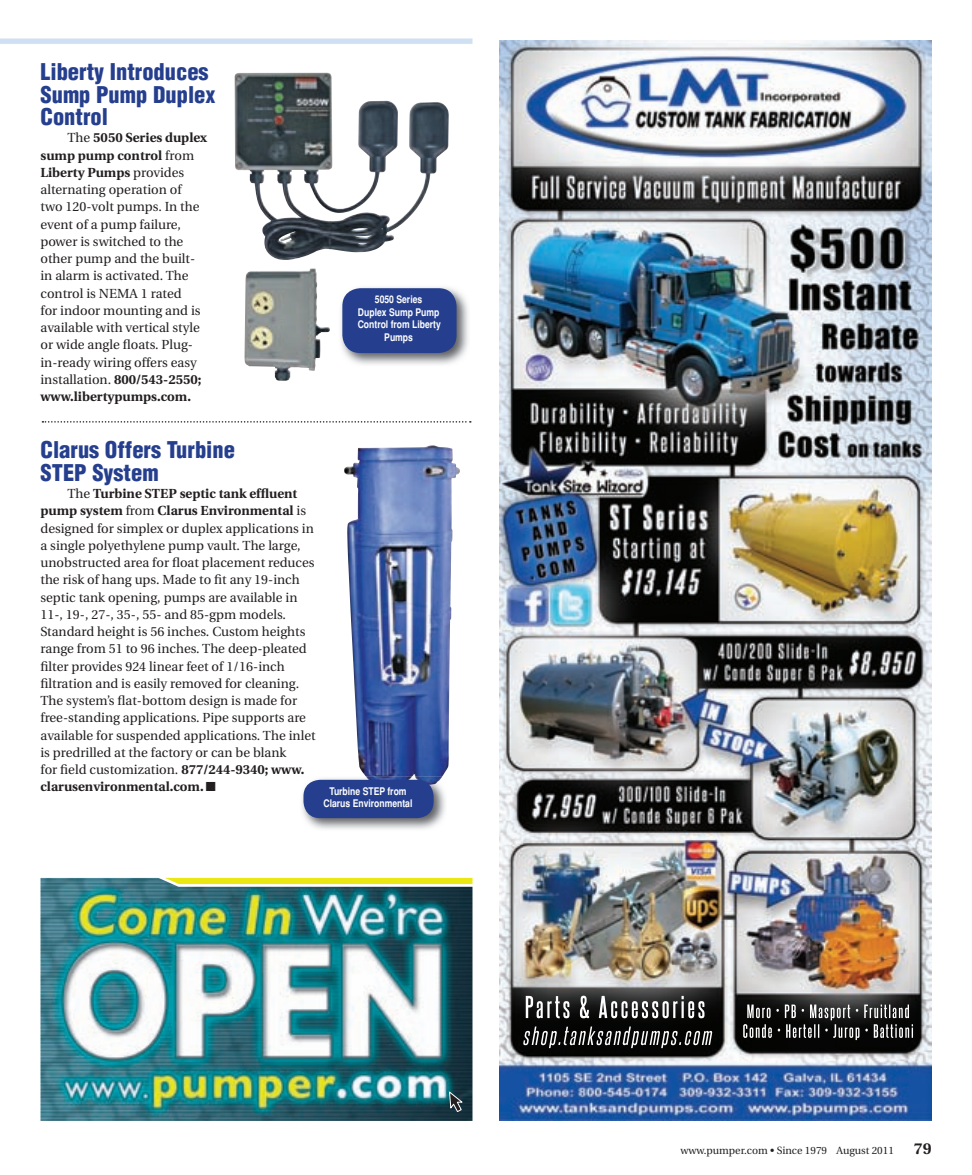
<style>
.page{position:relative;width:972px;height:1175px;background:#fff}
.page>*{position:absolute;margin:0;border:0;box-sizing:border-box;transform-origin:0 0}
.t1{font:900 condensed 22.5px/22.5px "Helvetica";color:#253f8e}
.t2{font:700 15.75px "Utopia";color:#231f20}
.t3{font:13.2px/17.2px "Utopia";color:#231f20}
.t4{font:700 condensed 10.5px/12.6px "Helvetica";color:#fff;text-align:center}
.t5{font:10.5px "Utopia";color:#231f20}
.s1{font-weight:700}
</style>
<div class="page">
<svg style="left:42px;top:421px;width:429px;height:1px"></svg>
<div style="left:0;top:38px;width:472px;height:6px;background:#cfe0f2"></div>
<img style="left:235px;top:73px;width:214px;height:187px">
<img style="left:344px;top:445px;width:116px;height:331px">
<img style="left:302px;top:776px;width:143px;height:53px">
<img style="left:366px;top:776px;width:76px;height:12px">
<div style="left:303px;top:779px;width:131px;height:39px;background:#253f8e;border-radius:17px"></div>
<img style="left:341px;top:287px;width:127px;height:78px">
<div style="left:342px;top:288px;width:115px;height:65px;background:#253f8e;border-radius:18px"></div>
<img style="left:500px;top:40px;width:432px;height:1080px">
<img style="left:526px;top:995px;width:179px;height:23px">
<img style="left:532px;top:1026px;width:180px;height:19px">
<img style="left:41px;top:878px;width:431px;height:242px">
<svg style="left:449px;top:1091px;width:14px;height:21px"></svg>
<div style="left:165px;top:878px;width:307px;height:6px;background:#eae712"></div>
<h1 class="t1" style="left:40px;top:60px;width:177px">Liberty Introduces<br>Sump Pump Duplex<br>Control</h1>
<p class="t3" style="left:40px;top:129px;width:168px;text-indent:27px">The <span class="s1">5050 Series duplex sump pump control</span> from<br><span class="s1">Liberty Pumps</span> provides alternating operation of<br>two 120-volt pumps. In the event of a pump failure, power is switched to the other pump and the built&shy;in alarm is activated. The control is NEMA 1 rated<br>for indoor mounting and is available with vertical style or wide angle floats. Plug&shy;in-ready wiring offers easy installation. <span class="s1">800/543-2550; www.libertypumps.com.</span></p>
<h1 class="t1" style="left:40px;top:438px;width:196px">Clarus Offers Turbine<br>STEP System</h1>
<p class="t3" style="left:40px;top:485px;width:277px;text-indent:27px">The <span class="s1">Turbine STEP septic tank effluent pump system</span> from <span class="s1">Clarus Environmental</span> is designed for simplex or duplex applications in a single polyethylene pump vault. The large, unobstructed area for float placement reduces the risk of hang ups. Made to fit any 19-inch septic tank opening, pumps are available in 11-, 19-, 27-, 35-, 55- and 85-gpm models.<br>Standard height is 56 inches. Custom heights range from 51 to 96 inches. The deep-pleated filter provides 924 linear feet of 1/16-inch filtration and is easily removed for cleaning.<br>The system’s flat-bottom design is made for free-standing applications. Pipe supports are available for suspended applications. The inlet is predrilled at the factory or can be blank<br>for field customization. <span class="s1">877/244-9340; www. clarusenvironmental.com.</span> ■</p>
<p class="t4" style="left:358px;top:293px;width:85px">5050 Series<br>Duplex Sump Pump<br>Control from Liberty<br>Pumps</p>
<p class="t4" style="left:323px;top:784px;width:90px">Turbine STEP from<br>Clarus Environmental</p>
<p class="t5" style="left:680px;top:1144px;width:215px">www.pumper.com • Since 1979 August 2011</p>
<p class="t2" style="left:914px;top:1139px;width:19px">79</p>
</div>
